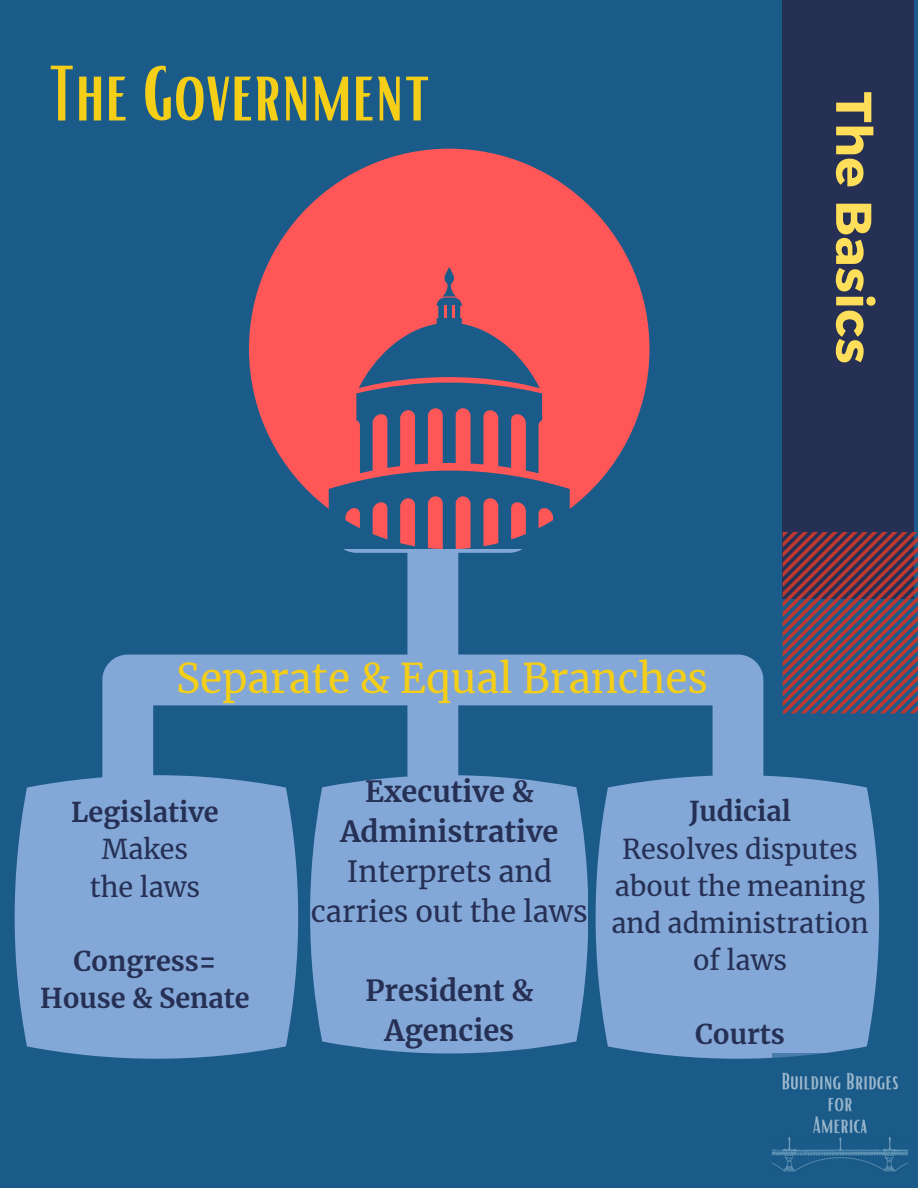
<style>
.page{position:relative;width:918px;height:1188px;background:#1b5b8a}
.page>*{position:absolute;margin:0;border:0;box-sizing:border-box;transform-origin:0 0}
.t1{font:75.75px "Bright";color:#f4ce17}
.t2{font:700 50.25px "Montserrat";letter-spacing:.01em;color:#ffde59}
.t3{font:40.5px "Merriweather";color:#f4ce17}
.t4{font:700 28.95px/39.8px "Merriweather";color:#263055;text-align:center}
.t5{font:28.95px/39.8px "Merriweather";color:#263055;text-align:center}
.t6{font:27px/37.2px "Merriweather";color:#263055;text-align:center}
.t7{font:700 27px/37.2px "Merriweather";color:#263055;text-align:center}
</style>
<div class="page">
<div style="left:783px;top:0;width:131px;height:598px;background:#263055"></div>
<svg style="left:839px;top:532px;width:79px;height:181px"></svg>
<svg style="left:102px;top:349px;width:737px;height:587px"></svg>
<div style="left:249px;top:252px;width:297px;height:297px;background:#1b5b8a"></div>
<svg style="left:373px;top:509px;width:14px;height:30px"></svg>
<svg style="left:400px;top:509px;width:15px;height:37px"></svg>
<svg style="left:249px;top:149px;width:400px;height:360px;fill:#ff5757"></svg>
<svg style="left:444px;top:306px;width:2px;height:12px"></svg>
<svg style="left:452px;top:306px;width:3px;height:12px"></svg>
<svg style="left:539px;top:507px;width:14px;height:21px"></svg>
<svg style="left:428px;top:496px;width:15px;height:53px"></svg>
<svg style="left:345px;top:507px;width:15px;height:21px"></svg>
<svg style="left:483px;top:498px;width:15px;height:48px"></svg>
<svg style="left:456px;top:496px;width:15px;height:53px"></svg>
<svg style="left:511px;top:502px;width:15px;height:37px"></svg>
<div style="left:15px;top:775px;width:283px;height:284px;background:#83a7d6"></div>
<div style="left:310px;top:775px;width:278px;height:278px;background:#83a7d6"></div>
<div style="left:596px;top:775px;width:283px;height:284px;background:#83a7d6"></div>
<img style="left:772px;top:1054px;width:135px;height:118px">
<h1 class="t1" style="left:48px;top:45px;width:383px">The Government</h1>
<h4 class="t3" style="left:176px;top:654px;width:533px">Separate &amp; Equal Branches</h4>
<h2 class="t2" style="left:887px;top:92px;width:274px;rotate:90deg">The Basics</h2>
<p class="t7" style="left:71px;top:794px;width:149px">Legislative</p>
<p class="t6" style="left:102px;top:831px;width:88px">Makes</p>
<h3 class="t6" style="left:90px;top:868px;width:112px">the laws</h3>
<p class="t7" style="left:40px;top:943px;width:211px">Congress=<br>House &amp; Senate</p>
<p class="t4" style="left:365px;top:772px;width:170px">Executive &amp;</p>
<p class="t4" style="left:340px;top:812px;width:220px">Administrative</p>
<p class="t5" style="left:311px;top:852px;width:278px">Interprets and carries out the laws</p>
<h4 class="t4" style="left:366px;top:971px;width:169px">President &amp;<br>Agencies</h4>
<p class="t7" style="left:689px;top:793px;width:103px">Judicial</p>
<p class="t6" style="left:611px;top:830px;width:259px">Resolves disputes about the meaning and administration of laws</p>
<p class="t7" style="left:695px;top:1016px;width:91px">Courts</p>
</div>
